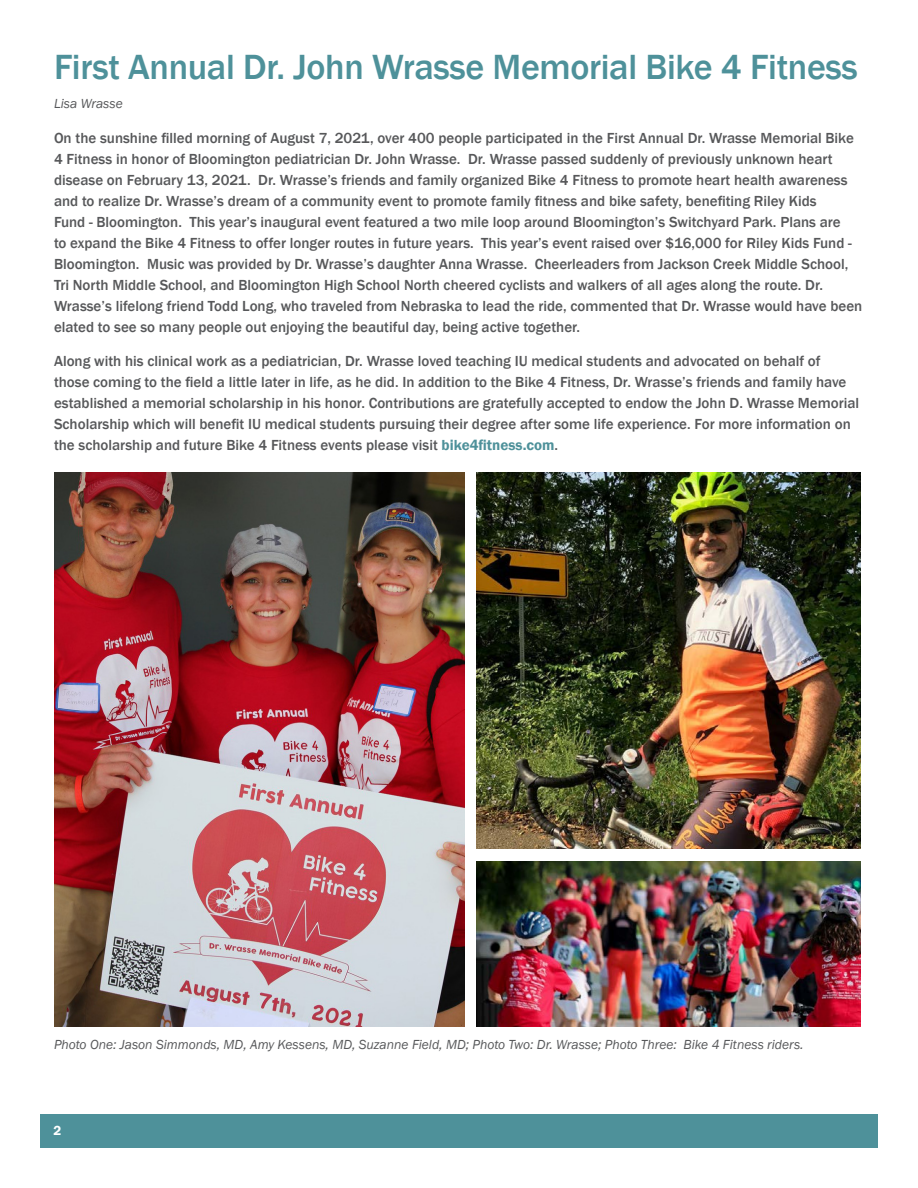
<style>
.page{position:relative;width:918px;height:1188px;background:#fff}
.page>*{position:absolute;margin:0;border:0;box-sizing:border-box;transform-origin:0 0}
.t1{font:500 36px "Franklin Gothic";letter-spacing:-.01em;color:#4e919a}
.t2{font:500 15px/21px "Franklin Gothic";color:#57585a}
.t3{font:italic 13.5px "Franklin Gothic";color:#57585a}
.t4{font:600 13.5px "Franklin Gothic";color:#fff}
.s1{font-weight:600;color:#4e919a}
</style>
<div class="page">
<div style="left:40px;top:1114px;width:55px;height:34px;background:#4e919a"></div>
<div style="left:95px;top:1114px;width:783px;height:34px;background:#4e919a"></div>
<img style="left:54px;top:473px;width:410px;height:553px">
<img style="left:477px;top:473px;width:384px;height:376px">
<img style="left:477px;top:862px;width:384px;height:164px">
<p class="t1" style="left:54px;top:45px;width:805px">First Annual Dr. John Wrasse Memorial Bike 4 Fitness</p>
<p class="t3" style="left:54px;top:95px;width:70px">Lisa Wrasse</p>
<p class="t2" style="left:54px;top:128px;width:810px">On the sunshine filled morning of August 7, 2021, over 400 people participated in the First Annual Dr. Wrasse Memorial Bike 4 Fitness in honor of Bloomington pediatrician Dr. John Wrasse. Dr. Wrasse passed suddenly of previously unknown heart disease on February 13, 2021. Dr. Wrasse’s friends and family organized Bike 4 Fitness to promote heart health awareness and to realize Dr. Wrasse’s dream of a community event to promote family fitness and bike safety, benefiting Riley Kids<br>Fund - Bloomington. This year’s inaugural event featured a two mile loop around Bloomington’s Switchyard Park. Plans are<br>to expand the Bike 4 Fitness to offer longer routes in future years. This year’s event raised over $16,000 for Riley Kids Fund - Bloomington. Music was provided by Dr. Wrasse’s daughter Anna Wrasse. Cheerleaders from Jackson Creek Middle School, Tri North Middle School, and Bloomington High School North cheered cyclists and walkers of all ages along the route. Dr.<br>Wrasse’s lifelong friend Todd Long, who traveled from Nebraska to lead the ride, commented that Dr. Wrasse would have been elated to see so many people out enjoying the beautiful day, being active together.</p>
<p class="t2" style="left:54px;top:351px;width:807px">Along with his clinical work as a pediatrician, Dr. Wrasse loved teaching IU medical students and advocated on behalf of those coming to the field a little later in life, as he did. In addition to the Bike 4 Fitness, Dr. Wrasse’s friends and family have established a memorial scholarship in his honor. Contributions are gratefully accepted to endow the John D. Wrasse Memorial Scholarship which will benefit IU medical students pursuing their degree after some life experience. For more information on the scholarship and future Bike 4 Fitness events please visit <span class="s1">bike4fitness.com</span>.</p>
<p class="t3" style="left:54px;top:1036px;width:751px">Photo One: Jason Simmonds, MD, Amy Kessens, MD, Suzanne Field, MD; Photo Two: Dr. Wrasse; Photo Three: Bike 4 Fitness riders.</p>
<p class="t4" style="left:53px;top:1123px;width:9px">2</p>
</div>
